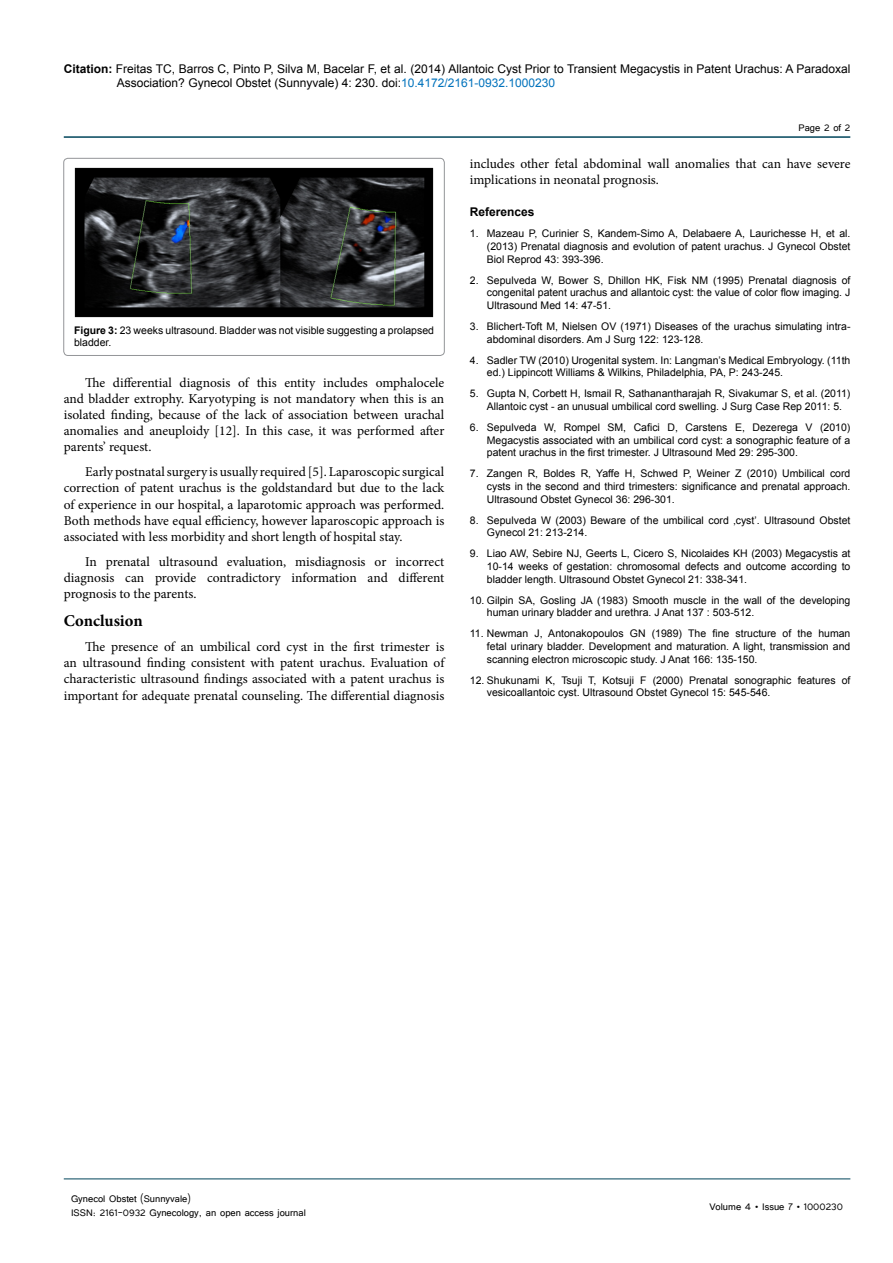
<style>
.page{position:relative;width:893px;height:1263px;background:#fff}
.page>*{position:absolute;margin:0;border:0;box-sizing:border-box;transform-origin:0 0}
.t1{font:700 16.5px "Minion Pro";color:#000}
.t2{font:13.5px/16.2px "Minion Pro";color:#000;text-align:justify}
.t3{font:12px/14.4px "Arial";color:#000}
.t4{font:12px/14.4px "Tunga";color:#000}
.t5{font:700 12px "Arial";color:#000}
.t6{font:10.5px/12.6px "Arial";color:#000}
.s1{font-weight:700}
.s2{color:#0072bc}
</style>
<div class="page">
<hr style="left:64px;top:136px;width:786px;height:2px;background:#00455b">
<hr style="left:64px;top:1179px;width:786px;height:1px;background:#00455b">
<div style="left:64px;top:158px;width:380px;height:197px;border:1px solid #939598;border-radius:4px"></div>
<img style="left:74px;top:167px;width:359px;height:151px">
<p class="t3" style="left:117px;top:61px;width:735px;text-indent:-53px"><span class="s1">Citation:</span> Freitas TC, Barros C, Pinto P, Silva M, Bacelar F, et al. (2014) Allantoic Cyst Prior to Transient Megacystis in Patent Urachus: A Paradoxal<br>Association? Gynecol Obstet (Sunnyvale) 4: 230. doi:<span class="s2">10.4172/2161-0932.1000230</span></p>
<p class="t4" style="left:798px;top:119px;width:54px">Page 2 of 2</p>
<p class="t6" style="left:74px;top:324px;width:361px"><span class="s1">Figure 3:</span> 23 weeks ultrasound. Bladder was not visible suggesting a prolapsed bladder.</p>
<p class="t2" style="left:64px;top:374px;width:382px;text-indent:21px">The differential diagnosis of this entity includes omphalocele and bladder extrophy. Karyotyping is not mandatory when this is an isolated finding, because of the lack of association between urachal anomalies and aneuploidy [12]. In this case, it was performed after parents’ request.</p>
<p class="t2" style="left:64px;top:464px;width:382px;text-indent:21px">Early postnatal surgery is usually required [5]. Laparoscopic surgical correction of patent urachus is the goldstandard but due to the lack of experience in our hospital, a laparotomic approach was performed.<br>Both methods have equal efficiency, however laparoscopic approach is associated with less morbidity and short length of hospital stay.</p>
<p class="t2" style="left:64px;top:553px;width:382px;text-indent:21px">In prenatal ultrasound evaluation, misdiagnosis or incorrect diagnosis can provide contradictory information and different prognosis to the parents.</p>
<h1 class="t1" style="left:64px;top:609px;width:81px">Conclusion</h1>
<p class="t2" style="left:64px;top:639px;width:382px;text-indent:21px">The presence of an umbilical cord cyst in the first trimester is an ultrasound finding consistent with patent urachus. Evaluation of characteristic ultrasound findings associated with a patent urachus is important for adequate prenatal counseling. The differential diagnosis</p>
<p class="t2" style="left:470px;top:156px;width:382px">includes other fetal abdominal wall anomalies that can have severe implications in neonatal prognosis.</p>
<p class="t5" style="left:470px;top:204px;width:66px">References</p>
<p class="t6" style="left:487px;top:227px;width:365px;text-align:justify;text-indent:-17px">1. Mazeau P, Curinier S, Kandem-Simo A, Delabaere A, Laurichesse H, et al. (2013) Prenatal diagnosis and evolution of patent urachus. J Gynecol Obstet Biol Reprod 43: 393-396.</p>
<p class="t6" style="left:487px;top:274px;width:365px;text-align:justify;text-indent:-17px">2. Sepulveda W, Bower S, Dhillon HK, Fisk NM (1995) Prenatal diagnosis of congenital patent urachus and allantoic cyst: the value of color flow imaging. J Ultrasound Med 14: 47-51.</p>
<p class="t6" style="left:487px;top:320px;width:365px;text-indent:-17px">3. Blichert-Toft M, Nielsen OV (1971) Diseases of the urachus simulating intra&shy;abdominal disorders. Am J Surg 122: 123-128.</p>
<p class="t6" style="left:487px;top:354px;width:365px;text-indent:-17px">4. Sadler TW (2010) Urogenital system. In: Langman’s Medical Embryology. (11th ed.) Lippincott Williams &amp; Wilkins, Philadelphia, PA, P: 243-245.</p>
<p class="t6" style="left:487px;top:387px;width:365px;text-indent:-17px">5. Gupta N, Corbett H, Ismail R, Sathanantharajah R, Sivakumar S, et al. (2011)<br>Allantoic cyst - an unusual umbilical cord swelling. J Surg Case Rep 2011: 5.</p>
<p class="t6" style="left:487px;top:421px;width:365px;text-align:justify;text-indent:-17px">6. Sepulveda W, Rompel SM, Cafici D, Carstens E, Dezerega V (2010)<br>Megacystis associated with an umbilical cord cyst: a sonographic feature of a patent urachus in the first trimester. J Ultrasound Med 29: 295-300.</p>
<p class="t6" style="left:487px;top:467px;width:365px;text-align:justify;text-indent:-17px">7. Zangen R, Boldes R, Yaffe H, Schwed P, Weiner Z (2010) Umbilical cord cysts in the second and third trimesters: significance and prenatal approach.<br>Ultrasound Obstet Gynecol 36: 296-301.</p>
<p class="t6" style="left:487px;top:514px;width:365px;text-indent:-17px">8. Sepulveda W (2003) Beware of the umbilical cord ‚cyst’. Ultrasound Obstet<br>Gynecol 21: 213-214.</p>
<p class="t6" style="left:487px;top:547px;width:365px;text-align:justify;text-indent:-17px">9. Liao AW, Sebire NJ, Geerts L, Cicero S, Nicolaides KH (2003) Megacystis at 10-14 weeks of gestation: chromosomal defects and outcome according to bladder length. Ultrasound Obstet Gynecol 21: 338-341.</p>
<p class="t6" style="left:487px;top:594px;width:365px;text-indent:-17px">10. Gilpin SA, Gosling JA (1983) Smooth muscle in the wall of the developing human urinary bladder and urethra. J Anat 137 : 503-512.</p>
<p class="t6" style="left:487px;top:627px;width:365px;text-align:justify;text-indent:-17px">11. Newman J, Antonakopoulos GN (1989) The fine structure of the human fetal urinary bladder. Development and maturation. A light, transmission and scanning electron microscopic study. J Anat 166: 135-150.</p>
<p class="t6" style="left:487px;top:674px;width:365px;text-indent:-17px">12. Shukunami K, Tsuji T, Kotsuji F (2000) Prenatal sonographic features of vesicoallantoic cyst. Ultrasound Obstet Gynecol 15: 545-546.</p>
<p class="t4" style="left:71px;top:1190px;width:236px">Gynecol Obstet (Sunnyvale)<br>ISSN: 2161-0932 Gynecology, an open access journal</p>
<p class="t4" style="left:709px;top:1199px;width:135px">Volume 4 • Issue 7 • 1000230</p>
</div>
